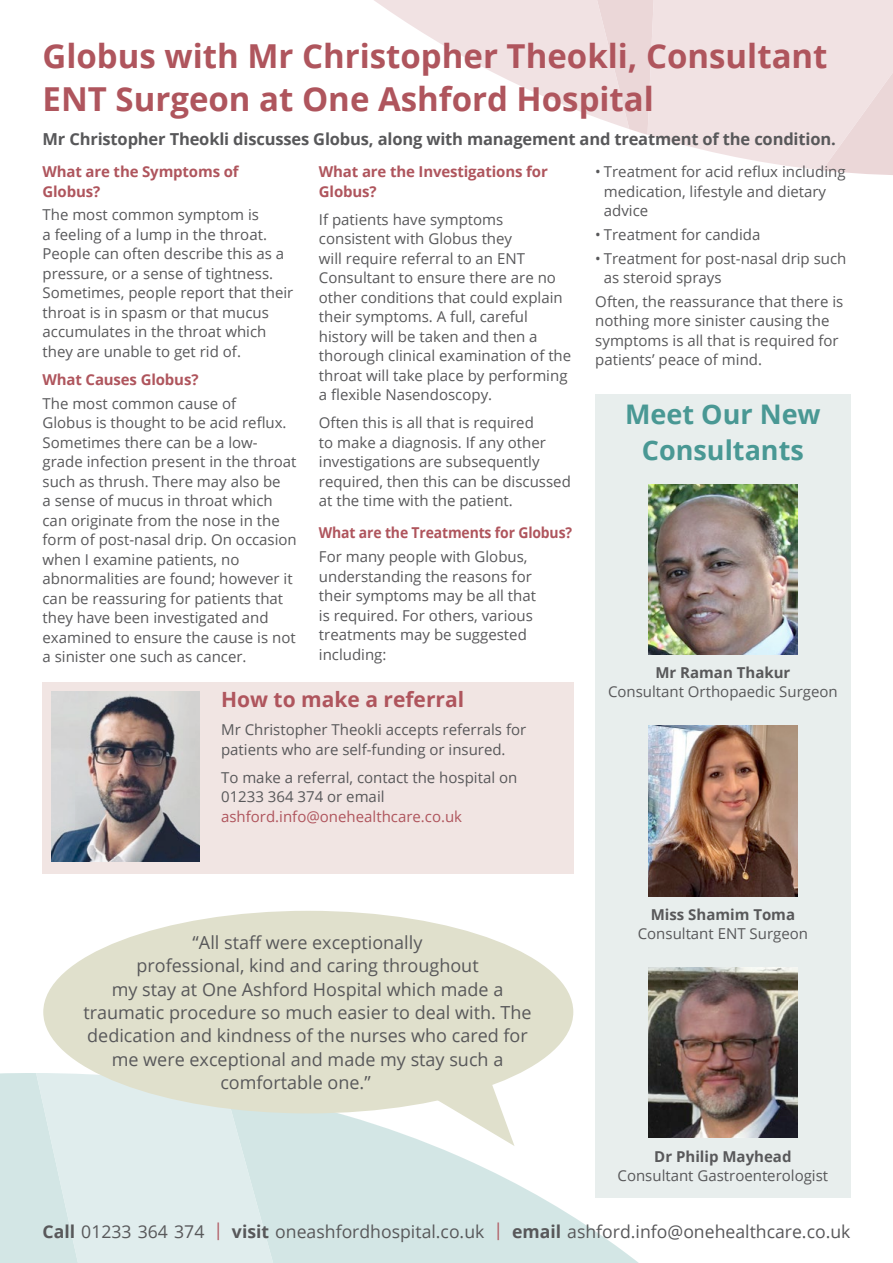
<style>
.page{position:relative;width:893px;height:1263px;background:#fff}
.page>*{position:absolute;margin:0;border:0;box-sizing:border-box;transform-origin:0 0}
.t1{font:700 33px/42.9px "Open Sans";color:#af555d}
.t2{font:700 27px/36px "Open Sans";color:#499894;text-align:center}
.t3{font:700 21px "Open Sans";color:#af555d}
.t4{font:18px "Open Sans";color:#58585a}
.t5{font:17.7px "Open Sans";color:#58585a}
.t6{font:700 16.5px "Open Sans";letter-spacing:-.01em;color:#58585a}
.t7{font:15px/19.5px "Open Sans";color:#58585a}
.t8{font:700 15px/19.5px "Open Sans";letter-spacing:-.01em;color:#af555d}
.t9{font:700 15px "Open Sans";color:#58585a}
.t10{font:15px "Open Sans";color:#af555d}
.t11{font:700 15px "Open Sans";letter-spacing:-.01em;color:#af555d;scale:.93 1}
.s1{font-weight:700}
.s2{color:#af555d}
</style>
<div class="page">
<div style="left:155px;top:1073px;width:365px;height:190px;background:#e0eded"></div>
<svg style="left:0;top:1073px;width:155px;height:190px;background:#dbeaea"></svg>
<svg style="left:225px;top:1088px;width:414px;height:175px;fill:#d3e6e5"></svg>
<svg style="left:649px;top:0;width:173px;height:170px;background:#f2e4e5"></svg>
<svg style="left:822px;top:0;width:71px;height:175px;background:#efdfe0"></svg>
<svg style="left:374px;top:0;width:104px;height:65px;fill:#f1e2e3"></svg>
<svg style="left:478px;top:0;width:194px;height:135px"></svg>
<div style="left:43px;top:682px;width:531px;height:192px;background:#f1e5e3"></div>
<img style="left:51px;top:691px;width:149px;height:170px">
<div style="left:595px;top:395px;width:255px;height:803px;background:#e8eeed"></div>
<img style="left:648px;top:484px;width:149px;height:170px">
<img style="left:648px;top:726px;width:149px;height:170px">
<img style="left:648px;top:968px;width:149px;height:170px">
<svg style="left:425px;top:1076px;width:89px;height:70px"></svg>
<div style="left:43px;top:911px;width:530px;height:202px;background:#e0e0cc;border-radius:50%"></div>
<h1 class="t1" style="left:43px;top:34px;width:787px">Globus with Mr Christopher Theokli, Consultant<br>ENT Surgeon at One Ashford Hospital</h1>
<p class="t6" style="left:43px;top:127px;width:795px">Mr Christopher Theokli discusses Globus, along with management and treatment of the condition.</p>
<p class="t8" style="left:43px;top:162px;width:198px">What are the Symptoms of<br>Globus?</p>
<p class="t7" style="left:43px;top:205px;width:252px">The most common symptom is<br>a feeling of a lump in the throat.<br>People can often describe this as a pressure, or a sense of tightness.<br>Sometimes, people report that their throat is in spasm or that mucus accumulates in the throat which they are unable to get rid of.</p>
<p class="t8" style="left:43px;top:369px;width:157px">What Causes Globus?</p>
<p class="t7" style="left:43px;top:393px;width:256px">The most common cause of<br>Globus is thought to be acid reflux.<br>Sometimes there can be a low&shy;grade infection present in the throat such as thrush. There may also be<br>a sense of mucus in throat which can originate from the nose in the form of post-nasal drip. On occasion when I examine patients, no abnormalities are found; however it can be reassuring for patients that they have been investigated and examined to ensure the cause is not a sinister one such as cancer.</p>
<p class="t7" style="left:604px;top:162px;width:243px;text-indent:-9px">• Treatment for acid reflux including medication, lifestyle and dietary advice</p>
<p class="t7" style="left:595px;top:224px;width:167px">• Treatment for candida</p>
<p class="t7" style="left:604px;top:248px;width:244px;text-indent:-9px">• Treatment for post-nasal drip such as steroid sprays</p>
<p class="t7" style="left:595px;top:291px;width:249px">Often, the reassurance that there is nothing more sinister causing the symptoms is all that is required for patients’ peace of mind.</p>
<p class="t8" style="left:319px;top:162px;width:230px">What are the Investigations for<br>Globus?</p>
<p class="t7" style="left:319px;top:209px;width:254px">If patients have symptoms consistent with Globus they<br>will require referral to an ENT<br>Consultant to ensure there are no other conditions that could explain their symptoms. A full, careful history will be taken and then a thorough clinical examination of the throat will take place by performing a flexible Nasendoscopy.</p>
<p class="t7" style="left:319px;top:413px;width:253px">Often this is all that is required<br>to make a diagnosis. If any other investigations are subsequently required, then this can be discussed at the time with the patient.</p>
<p class="t11" style="left:319px;top:522px;width:274px">What are the Treatments for Globus?</p>
<p class="t7" style="left:319px;top:547px;width:219px">For many people with Globus, understanding the reasons for their symptoms may be all that is required. For others, various treatments may be suggested including:</p>
<h2 class="t2" style="left:625px;top:395px;width:197px">Meet Our New<br>Consultants</h2>
<h3 class="t3" style="left:221px;top:685px;width:245px">How to make a referral</h3>
<p class="t7" style="left:221px;top:719px;width:307px">Mr Christopher Theokli accepts referrals for patients who are self-funding or insured.</p>
<p class="t7" style="left:221px;top:767px;width:298px">To make a referral, contact the hospital on<br>01233 364 374 or email</p>
<p class="t10" style="left:221px;top:806px;width:243px">ashford.info@onehealthcare.co.uk</p>
<p class="t4" style="left:193px;top:930px;width:231px">“All staff were exceptionally</p>
<p class="t4" style="left:136px;top:953px;width:344px">professional, kind and caring throughout</p>
<p class="t4" style="left:112px;top:977px;width:393px">my stay at One Ashford Hospital which made a</p>
<p class="t4" style="left:83px;top:1000px;width:450px">traumatic procedure so much easier to deal with. The</p>
<p class="t4" style="left:87px;top:1023px;width:442px">dedication and kindness of the nurses who cared for</p>
<p class="t4" style="left:112px;top:1047px;width:393px">me were exceptional and made my stay such a</p>
<p class="t4" style="left:220px;top:1070px;width:152px">comfortable one.”</p>
<p class="t9" style="left:655px;top:662px;width:136px">Mr Raman Thakur</p>
<p class="t7" style="left:608px;top:682px;width:231px">Consultant Orthopaedic Surgeon</p>
<p class="t9" style="left:651px;top:904px;width:146px">Miss Shamim Toma</p>
<p class="t7" style="left:638px;top:924px;width:172px">Consultant ENT Surgeon</p>
<p class="t9" style="left:654px;top:1145px;width:139px">Dr Philip Mayhead</p>
<p class="t7" style="left:618px;top:1165px;width:212px">Consultant Gastroenterologist</p>
<p class="t5" style="left:43px;top:1219px;width:809px"><span class="s1">Call</span> 01233 364 374 <span class="s2">|</span> <span class="s1">visit</span> oneashfordhospital.co.uk <span class="s2">|</span> <span class="s1">email</span> ashford.info@onehealthcare.co.uk</p>
</div>
